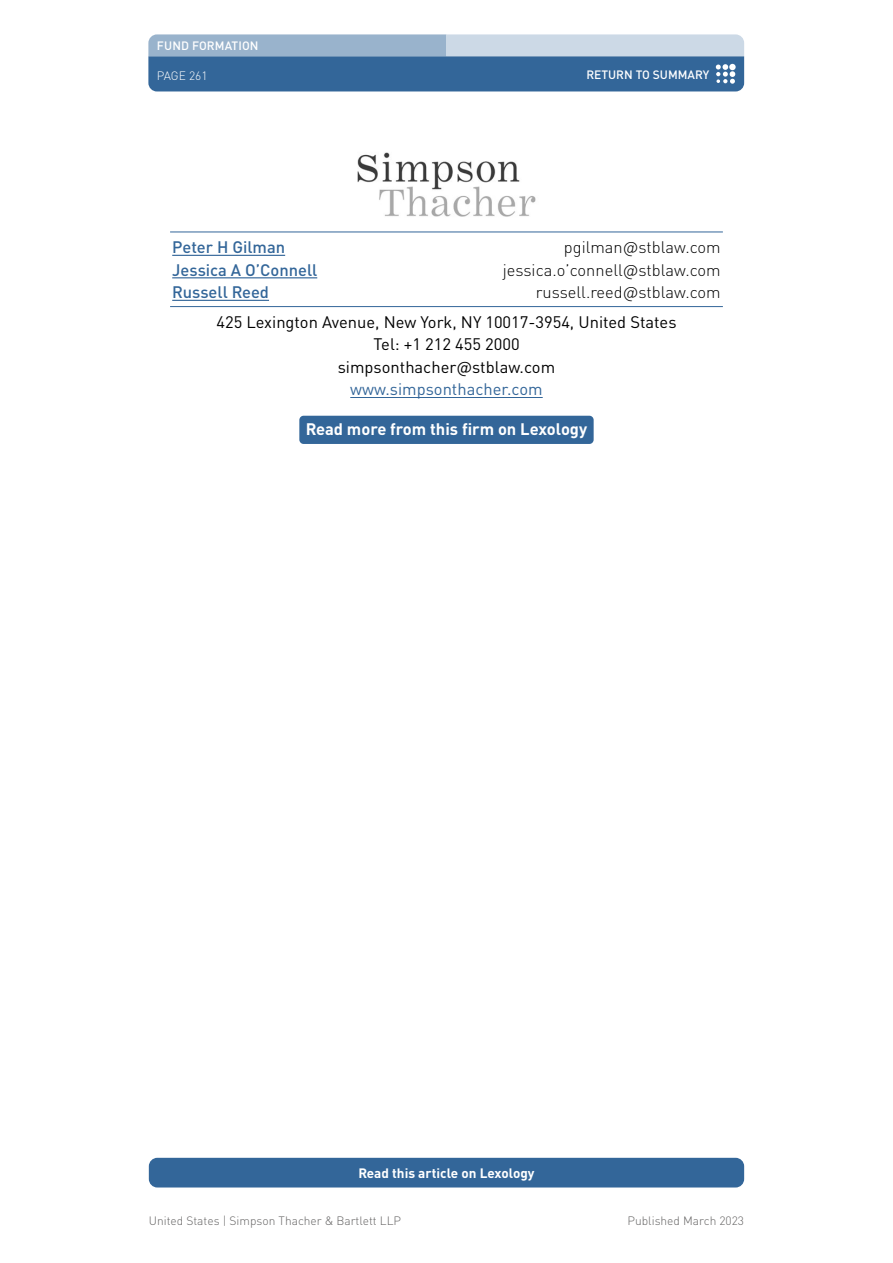
<style>
.page{position:relative;width:893px;height:1263px;background:#fff}
.page>*{position:absolute;margin:0;border:0;box-sizing:border-box;transform-origin:0 0}
.Tomb_address{font:16.5px "DIN Pro";color:#000}
.Tomb_contact_name{font:300 16.5px "DIN Pro";color:#000}
.Tomb_contact_name-2{font:500 16.5px "DIN Pro";color:#369}
.Tomb_read_more{font:700 16.5px "DIN Pro";color:#fff}
.Tomb_URL{font:16.5px "DIN Pro";color:#369}
.t1{font:700 13.5px "DIN Pro";color:#fff}
.t2{font:300 12px "DIN Pro";color:#646363}
.t3{font:500 12px "DIN Pro";color:#fff}
.t4{font:300 12px "DIN Pro";color:#fff}
</style>
<div class="page">
<div style="left:149px;top:1158px;width:595px;height:29px;background:#369;border-radius:9px"></div>
<svg style="left:148px;top:34px;width:596px;height:57px;background:#678db3"></svg>
<hr style="left:170px;top:232px;width:553px;height:1px;background:#369">
<hr style="left:170px;top:306px;width:553px;height:1px;background:#369">
<img style="left:357px;top:152px;width:179px;height:65px">
<hr style="left:172px;top:255px;width:113px;height:1px;background:#369">
<hr style="left:172px;top:277px;width:145px;height:1px;background:#369">
<hr style="left:172px;top:300px;width:97px;height:1px;background:#369">
<hr style="left:350px;top:397px;width:193px;height:1px;background:#369">
<div style="left:299px;top:416px;width:295px;height:28px;background:#369;border-radius:4px"></div>
<p class="t3" style="left:157px;top:36px;width:103px">FUND FORMATION</p>
<p class="t4" style="left:157px;top:66px;width:52px">PAGE 261</p>
<p class="t3" style="left:586px;top:65px;width:124px">RETURN TO SUMMARY</p>
<p class="Tomb_contact_name-2" style="left:172px;top:234px;width:114px">Peter H Gilman</p>
<p class="Tomb_contact_name" style="left:564px;top:235px;width:158px">pgilman@stblaw.com</p>
<p class="Tomb_contact_name-2" style="left:172px;top:257px;width:147px">Jessica A O’Connell</p>
<p class="Tomb_contact_name" style="left:503px;top:257px;width:220px">jessica.o’connell@stblaw.com</p>
<p class="Tomb_contact_name-2" style="left:172px;top:279px;width:98px">Russell Reed</p>
<p class="Tomb_contact_name" style="left:536px;top:280px;width:187px">russell.reed@stblaw.com</p>
<p class="Tomb_address" style="left:216px;top:309px;width:462px">425 Lexington Avenue, New York, NY 10017-3954, United States</p>
<p class="Tomb_address" style="left:373px;top:332px;width:148px">Tel: +1 212 455 2000</p>
<p class="Tomb_address" style="left:338px;top:354px;width:219px">simpsonthacher@stblaw.com</p>
<p class="Tomb_URL" style="left:350px;top:377px;width:194px">www.simpsonthacher.com</p>
<p class="Tomb_read_more" style="left:306px;top:416px;width:283px">Read more from this firm on Lexology</p>
<p class="t1" style="left:358px;top:1162px;width:178px">Read this article on Lexology</p>
<p class="t2" style="left:149px;top:1211px;width:254px">United States | Simpson Thacher &amp; Bartlett LLP</p>
<p class="t2" style="left:628px;top:1211px;width:118px">Published March 2023</p>
</div>
